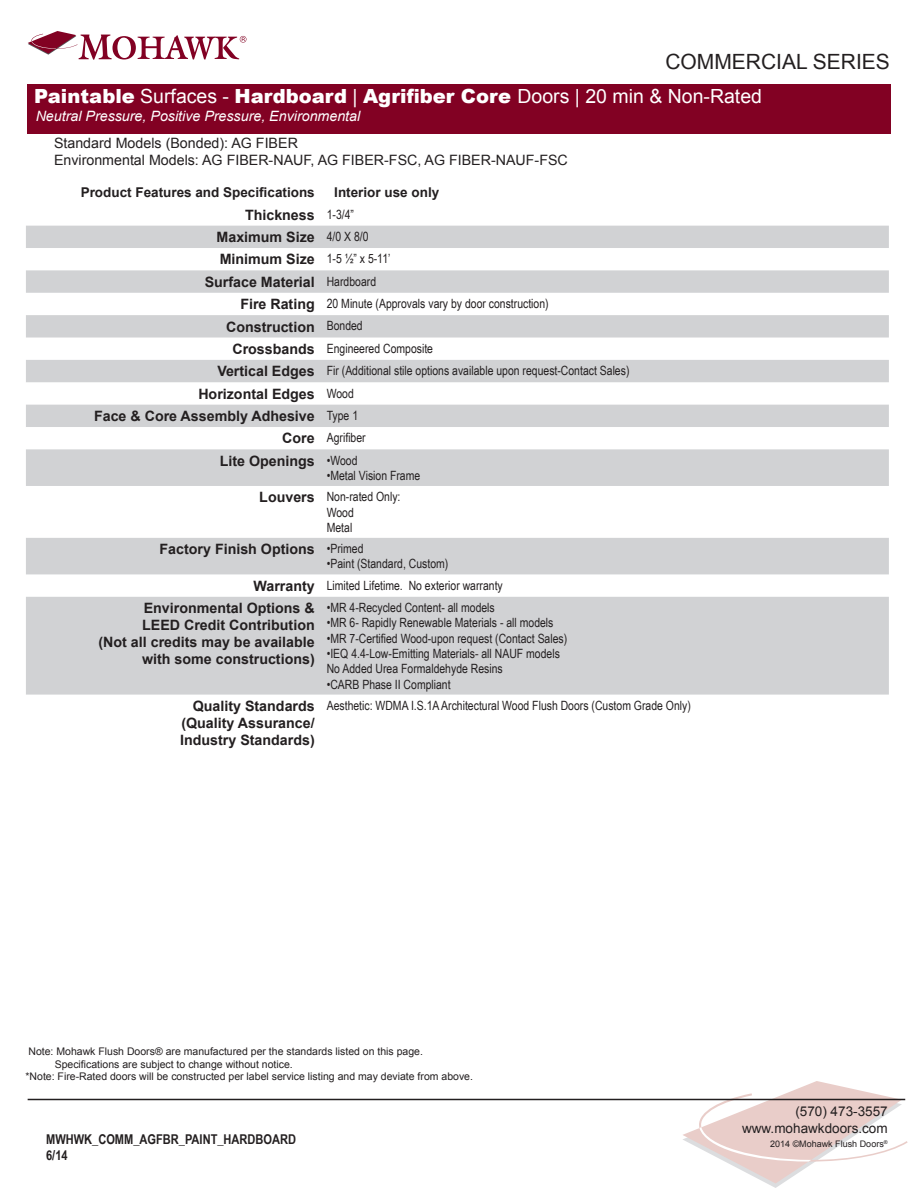
<style>
.page{position:relative;width:918px;height:1188px;background:#fff}
.page>*{position:absolute;margin:0;border:0;box-sizing:border-box;transform-origin:0 0}
.t1{font:21px "Arial";color:#231f20}
.t2{font:900 19.5px "Arial";color:#fff}
.t3{font:700 14.25px/17.1px "Arial";color:#231f20;text-align:right}
.t4{font:14.25px/17.1px "Arial";color:#231f20}
.t5{font:italic 14.25px "Arial";color:#fff}
.t6{font:700 13.5px "Arial";color:#231f20}
.t7{font:700 13.5px/16.2px "Arial Narrow";color:#231f20}
.t8{font:13.5px/16.2px "Arial";color:#231f20;text-align:right}
.t9{font:12.75px/21.3px "Arial Narrow";color:#231f20}
.t10{font:10.5px "Arial";color:#231f20}
.t11{font:9px "Arial";color:#231f20}
.s1{font-weight:400}
.s2{font-family:"Arial Narrow";font-weight:400;font-size:12.75px}
.s3{font-family:"Arial";font-weight:700;font-size:14.25px}
</style>
<div class="page">
<svg style="left:26px;top:226px;width:863px;height:469px;fill:#d1d2d4"></svg>
<div style="left:27px;top:84px;width:864px;height:50px;background:#820123"></div>
<svg style="left:682px;top:1081px;width:226px;height:107px"></svg>
<hr style="left:28px;top:1099px;width:877px;height:1px;background:#231f20">
<svg style="left:28px;top:31px;width:218px;height:29px"></svg>
<h1 class="t1" style="left:665px;top:48px;width:226px">COMMERCIAL SERIES</h1>
<h2 class="t2" style="left:34px;top:82px;width:729px">Paintable <span class="s1">Surfaces -</span> Hardboard <span class="s1">|</span> Agrifiber Core <span class="s1">Doors | 20 min &amp; Non-Rated</span></h2>
<p class="t5" style="left:36px;top:107px;width:326px">Neutral Pressure, Positive Pressure, Environmental</p>
<p class="t4" style="left:54px;top:135px;width:515px">Standard Models (Bonded): AG FIBER<br>Environmental Models: AG FIBER-NAUF, AG FIBER-FSC, AG FIBER-NAUF-FSC</p>
<p class="t6" style="left:81px;top:184px;width:236px">Product Features and Specifications</p>
<p class="t6" style="left:334px;top:184px;width:107px">Interior use only</p>
<p class="t3" style="left:245px;top:207px;width:111px">Thickness <span class="s2">1-3/4”</span></p>
<p class="t3" style="left:217px;top:229px;width:154px">Maximum Size <span class="s2">4/0 X 8/0</span></p>
<p class="t3" style="left:220px;top:251px;width:172px">Minimum Size <span class="s2">1-5 ½” x 5-11’</span></p>
<p class="t3" style="left:205px;top:274px;width:173px">Surface Material <span class="s2">Hardboard</span></p>
<p class="t9" style="left:240px;top:292px;width:310px"><span class="s3">Fire Rating</span> 20 Minute (Approvals vary by door construction)</p>
<p class="t3" style="left:226px;top:318px;width:138px">Construction <span class="s2">Bonded</span></p>
<p class="t9" style="left:217px;top:337px;width:414px;line-height:22.4px;text-indent:15px"><span class="s3">Crossbands</span> Engineered Composite<br><span class="s3">Vertical Edges</span> Fir (Additional stile options available upon request-Contact Sales)</p>
<p class="t3" style="left:94px;top:383px;width:266px;line-height:22.4px">Horizontal Edges <span class="s2">Wood<br></span>Face &amp; Core Assembly Adhesive <span class="s2">Type 1</span></p>
<p class="t9" style="left:282px;top:427px;width:85px"><span class="s3">Core</span> Agrifiber</p>
<p class="t3" style="left:220px;top:453px;width:139px">Lite Openings <span class="s2">•Wood</span></p>
<p class="t9" style="left:259px;top:464px;width:162px;text-indent:67px">•Metal Vision Frame<br><span class="s3">Louvers</span> Non-rated Only:</p>
<p class="t9" style="left:327px;top:504px;width:29px;line-height:15.3px">Wood<br>Metal</p>
<p class="t3" style="left:160px;top:541px;width:205px">Factory Finish Options <span class="s2">•Primed</span></p>
<p class="t9" style="left:254px;top:553px;width:251px;text-indent:73px">•Paint (Standard, Custom)<br><span class="s3">Warranty</span> Limited Lifetime. No exterior warranty</p>
<p class="t3" style="left:99px;top:600px;width:218px">Environmental Options &amp;<br>LEED Credit Contribution<br>(Not all credits may be available with some constructions)</p>
<p class="t9" style="left:327px;top:596px;width:170px">•MR 4-Recycled Content- all models</p>
<p class="t9" style="left:327px;top:612px;width:228px">•MR 6- Rapidly Renewable Materials - all models</p>
<p class="t9" style="left:327px;top:627px;width:242px">•MR 7-Certified Wood-upon request (Contact Sales)</p>
<p class="t9" style="left:327px;top:645px;width:235px;line-height:15.3px">•IEQ 4.4-Low-Emitting Materials- all NAUF models<br>No Added Urea Formaldehyde Resins</p>
<p class="t9" style="left:327px;top:673px;width:125px">•CARB Phase II Compliant</p>
<p class="t3" style="left:180px;top:698px;width:136px;text-align:justify;text-indent:13px">Quality Standards (Quality Assurance/ Industry Standards)</p>
<p class="t9" style="left:327px;top:694px;width:366px">Aesthetic: WDMA I.S.1A Architectural Wood Flush Doors (Custom Grade Only)</p>
<p class="t10" style="left:28px;top:1045px;width:396px">Note: Mohawk Flush Doors® are manufactured per the standards listed on this page.</p>
<p class="t10" style="left:55px;top:1057px;width:240px">Specifications are subject to change without notice.</p>
<p class="t10" style="left:26px;top:1070px;width:449px">*Note: Fire-Rated doors will be constructed per label service listing and may deviate from above.</p>
<p class="t7" style="left:46px;top:1131px;width:252px">MWHWK_COMM_AGFBR_PAINT_HARDBOARD<br>6/14</p>
<p class="t8" style="left:742px;top:1104px;width:147px">(570) 473-3557 www.mohawkdoors.com</p>
<p class="t11" style="left:770px;top:1138px;width:119px">2014 ©Mohawk Flush Doors<sup>®</sup></p>
</div>
